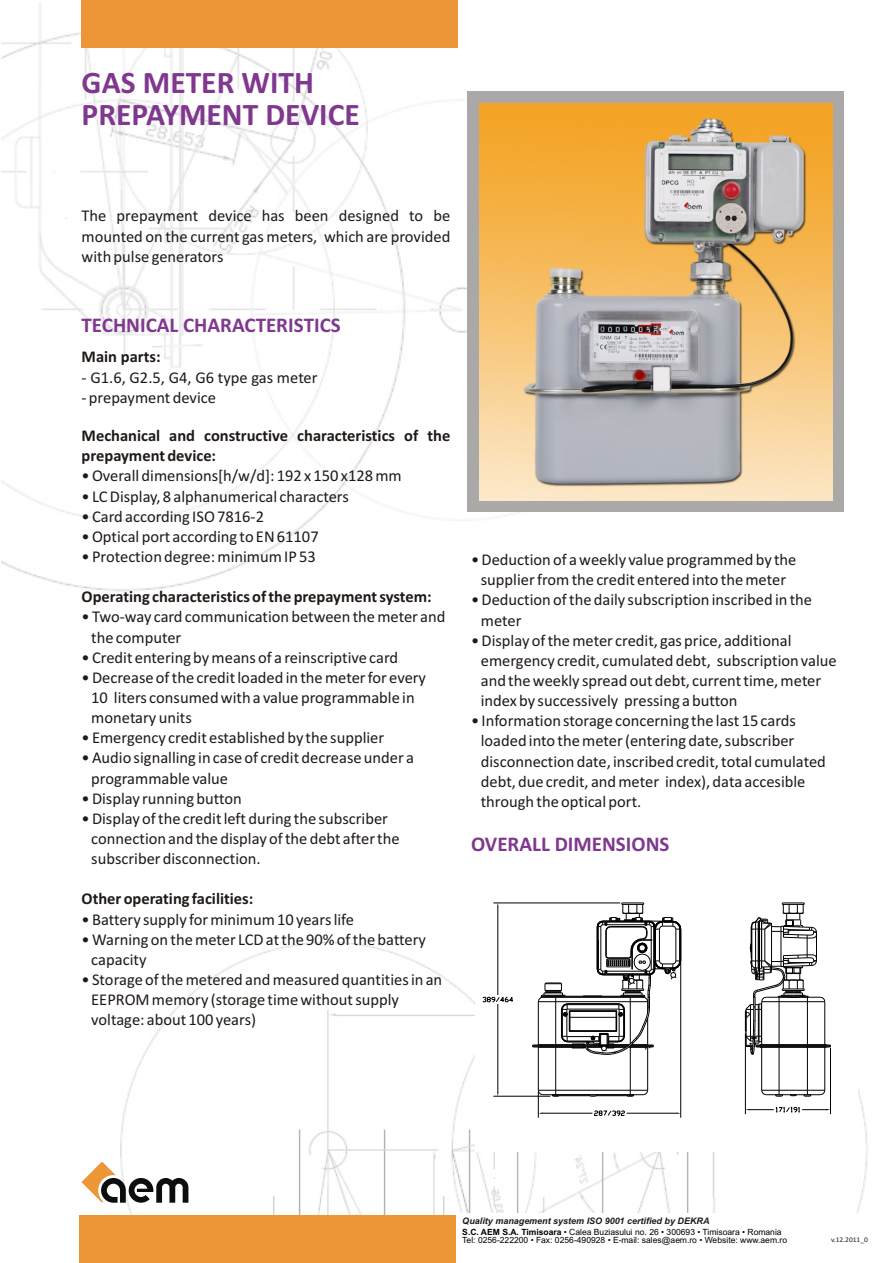
<style>
.page{position:relative;width:893px;height:1263px;background:#fff}
.page>*{position:absolute;margin:0;border:0;box-sizing:border-box;transform-origin:0 0}
.t1{font:700 31.5px/32.7px "Calibri";color:#80388f}
.t2{font:700 21px "Calibri";color:#80388f}
.t3{font:16.5px/20.1px "Calibri";color:#1f1a17}
.t4{font:700 16.5px/20.1px "Calibri";color:#1f1a17}
.t5{font:italic 700 9px "Arial";color:#1f1a17}
.t6{font:8.55px/8.6px "Arial";color:#000}
.t7{font:7.05px "Calibri";color:#1f1a17;scale:1.05 1}
.s1{font-weight:700}
</style>
<div class="page">
<img style="left:1px;top:2px;width:719px;height:590px">
<div style="left:468px;top:92px;width:376px;height:420px;background:#aba8a8"></div>
<img style="left:109px;top:942px;width:759px;height:274px">
<svg style="left:81px;top:1161px;width:107px;height:42px"></svg>
<div style="left:80px;top:1216px;width:376px;height:47px;background:#ed9638"></div>
<div style="left:82px;top:0;width:376px;height:47px;background:#ed9638"></div>
<img style="left:479px;top:103px;width:353px;height:397px">
<div style="left:475px;top:894px;width:382px;height:258px;background:#fff"></div>
<hr style="left:779px;top:1047px;width:1px;height:43px;background:#000">
<hr style="left:761px;top:1047px;width:1px;height:43px;background:#000">
<hr style="left:824px;top:1047px;width:1px;height:43px;background:#000">
<hr style="left:807px;top:1047px;width:1px;height:43px;background:#000">
<svg style="left:761px;top:1090px;width:64px;height:7px"></svg>
<svg style="left:745px;top:903px;width:86px;height:151px"></svg>
<hr style="left:630px;top:1047px;width:1px;height:43px;background:#000">
<hr style="left:556px;top:1090px;width:74px;height:1px;background:#000">
<hr style="left:555px;top:1047px;width:1px;height:43px;background:#000">
<hr style="left:556px;top:1094px;width:74px;height:1px;background:#000">
<hr style="left:647px;top:1047px;width:1px;height:43px;background:#000">
<hr style="left:538px;top:1047px;width:1px;height:43px;background:#000">
<hr style="left:596px;top:1095px;width:34px;height:1px;background:#000">
<hr style="left:556px;top:1095px;width:34px;height:1px;background:#000">
<svg style="left:589px;top:1095px;width:8px;height:2px"></svg>
<svg style="left:627px;top:1090px;width:21px;height:7px"></svg>
<svg style="left:532px;top:903px;width:150px;height:151px"></svg>
<hr style="left:493px;top:1096px;width:57px;height:1px;background:#000">
<hr style="left:493px;top:903px;width:127px;height:1px;background:#000">
<hr style="left:498px;top:1004px;width:1px;height:88px;background:#000">
<hr style="left:498px;top:907px;width:1px;height:88px;background:#000">
<svg style="left:483px;top:997px;width:30px;height:5px"></svg>
<hr style="left:680px;top:962px;width:1px;height:156px;background:#000">
<hr style="left:543px;top:1113px;width:49px;height:1px;background:#000">
<hr style="left:627px;top:1113px;width:49px;height:1px;background:#000">
<svg style="left:538px;top:1090px;width:21px;height:28px"></svg>
<svg style="left:594px;top:1111px;width:31px;height:4px"></svg>
<hr style="left:745px;top:1032px;width:1px;height:82px;background:#000">
<hr style="left:830px;top:1048px;width:1px;height:66px;background:#000">
<svg style="left:745px;top:1107px;width:85px;height:6px"></svg>
<div style="left:458px;top:1213px;width:429px;height:49px;background:#fff"></div>
<h1 class="t1" style="left:82px;top:69px;width:280px">GAS METER WITH<br>PREPAYMENT DEVICE</h1>
<p class="t3" style="left:82px;top:207px;width:370px;text-align:justify">The prepayment device has been designed to be mounted on the current gas meters, which are provided with pulse generators</p>
<p class="t2" style="left:82px;top:316px;width:261px">TECHNICAL CHARACTERISTICS</p>
<p class="t4" style="left:82px;top:348px;width:80px">Main parts:</p>
<p class="t3" style="left:82px;top:368px;width:237px">- G1.6, G2.5, G4, G6 type gas meter</p>
<p class="t3" style="left:82px;top:389px;width:136px">- prepayment device</p>
<p class="t4" style="left:82px;top:427px;width:370px">Mechanical and constructive characteristics of the prepayment device:</p>
<p class="t3" style="left:82px;top:467px;width:322px">• Overall dimensions[h/w/d]: 192 x 150 x128mm</p>
<p class="t3" style="left:82px;top:487px;width:269px">• LC Display, 8 alphanumerical characters</p>
<p class="t3" style="left:82px;top:508px;width:184px">• Card according ISO 7816-2</p>
<p class="t3" style="left:82px;top:528px;width:239px">• Optical port according to EN 61107</p>
<p class="t3" style="left:82px;top:548px;width:236px">• Protection degree: minimum IP 53</p>
<p class="t4" style="left:82px;top:588px;width:352px">Operating characteristics of the prepayment system:</p>
<p class="t3" style="left:91px;top:608px;width:356px;text-indent:-10px">• Two-way card communication between the meter and the computer</p>
<p class="t3" style="left:82px;top:649px;width:318px">• Credit entering by means of a reinscriptive card</p>
<p class="t3" style="left:91px;top:669px;width:336px;text-indent:-10px">• Decrease of the credit loaded in the meter for every<br>10 liters consumed with a value programmable in monetary units</p>
<p class="t3" style="left:82px;top:729px;width:304px">• Emergency credit established by the supplier</p>
<p class="t3" style="left:91px;top:749px;width:324px;text-indent:-10px">• Audio signalling in case of credit decrease under a programmable value</p>
<p class="t3" style="left:82px;top:789px;width:162px">• Display running button</p>
<p class="t3" style="left:91px;top:810px;width:310px;text-indent:-10px">• Display of the credit left during the subscriber connection and the display of the debt after the subscriber disconnection.</p>
<p class="t4" style="left:82px;top:890px;width:173px">Other operating facilities:</p>
<p class="t3" style="left:82px;top:910px;width:274px">• Battery supply for minimum 10 years life</p>
<p class="t3" style="left:91px;top:930px;width:336px;text-indent:-10px">• Warning on the meter LCD at the 90% of the battery capacity</p>
<p class="t3" style="left:91px;top:971px;width:353px;text-indent:-10px">• Storageof the metered and measured quantities in an<br>EEPROM memory (storage time without supply voltage: about 100 years)</p>
<p class="t3" style="left:471px;top:551px;width:327px;text-align:center">• Deduction of a weekly value programmed by the supplier from the credit entered into the meter</p>
<p class="t3" style="left:481px;top:591px;width:333px;text-indent:-10px">• Deduction of the daily subscription inscribed in the meter</p>
<p class="t3" style="left:481px;top:631px;width:357px;text-indent:-10px">• Display of the meter credit, gas price, additional emergency credit, cumulated debt, subscription value and the weekly spread out debt, current time, meter index by successively pressing a button</p>
<p class="t3" style="left:481px;top:712px;width:347px;text-indent:-10px">• Information storage concerning the last 15 cards loaded into the meter (entering date,subscriber disconnection date, inscribed credit, total cumulated debt, due credit, and meter index), data accesible through the optical port.</p>
<p class="t2" style="left:471px;top:836px;width:200px">OVERALL DIMENSIONS</p>
<p class="t5" style="left:462px;top:1218px;width:249px">Quality management system ISO 9001 certified by DEKRA</p>
<p class="t6" style="left:462px;top:1228px;width:326px"><span class="s1">S.C. AEM S.A. Timisoara</span> • Calea Buziasului no. 26 • 300693 • Timisoara Romania<br>Tel: 0256-222200 • Fax: 0256-490928 • E-mail: sales@aem.ro • Website: www.aem.ro</p>
<p class="t6" style="left:742px;top:1228px;width:4px">•</p>
<p class="t7" style="left:831px;top:1237px;width:37px">v.12.2011_0</p>
</div>
